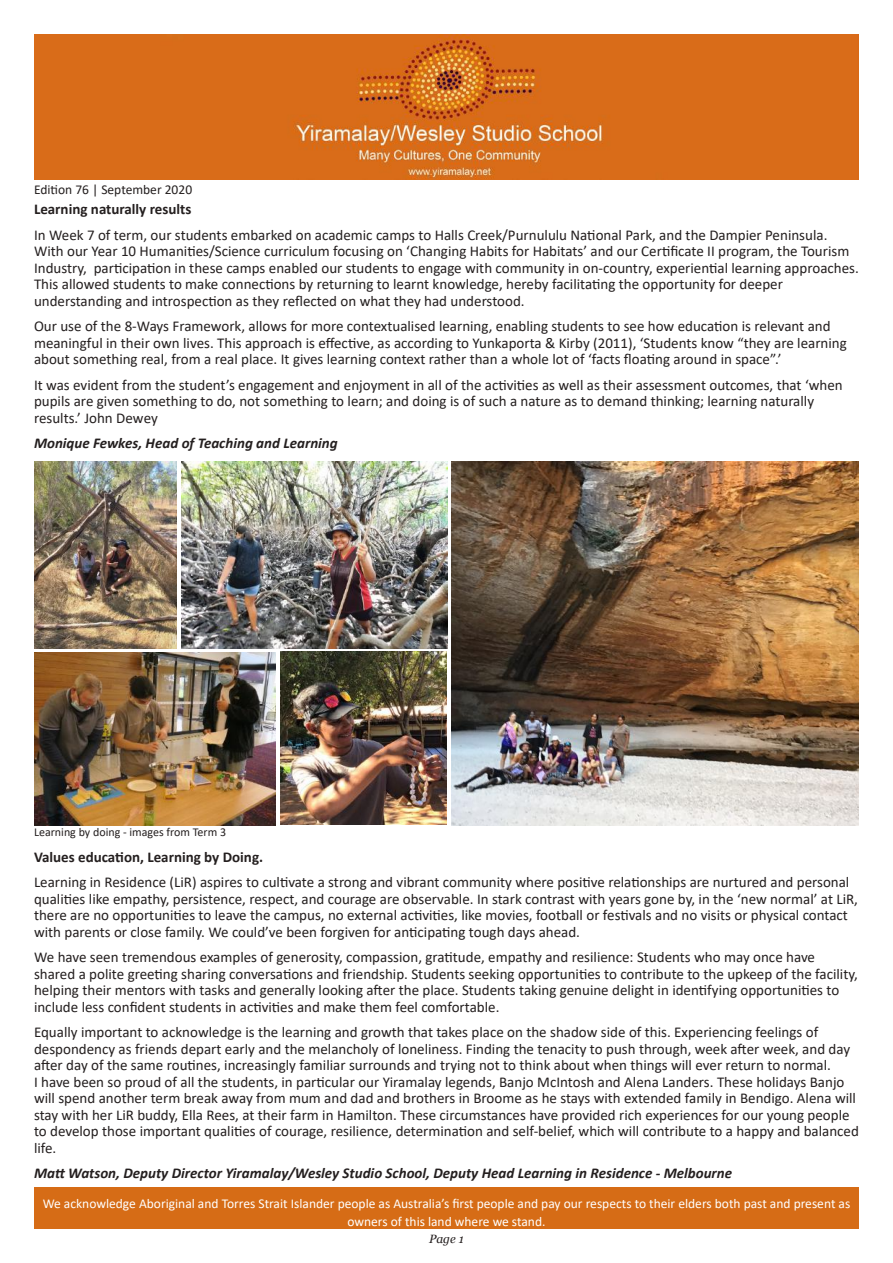
<style>
.page{position:relative;width:893px;height:1263px;background:#fff}
.page>*{position:absolute;margin:0;border:0;box-sizing:border-box;transform-origin:0 0}
.t1{font:15px/16.5px "Calibri";color:#241f1f}
.t2{font:italic 700 15px "Calibri";color:#241f1f}
.t3{font:700 15px "Calibri";color:#241f1f}
.t4{font:13.5px/18px "Calibri";color:#fff;text-align:center}
.t5{font:13.5px "Calibri";color:#241f1f}
.t6{font:12px "Calibri";color:#241f1f}
.t7{font:italic 12px "Georgia";color:#241f1f}
</style>
<div class="page">
<img style="left:34px;top:34px;width:825px;height:146px">
<div style="left:34px;top:1187px;width:825px;height:42px;background:#d66c16"></div>
<img style="left:280px;top:652px;width:166px;height:173px">
<img style="left:34px;top:652px;width:242px;height:173px">
<img style="left:181px;top:461px;width:267px;height:187px">
<img style="left:34px;top:461px;width:143px;height:188px">
<img style="left:451px;top:461px;width:408px;height:364px">
<p class="t5" style="left:34px;top:180px;width:160px">Edition 76 | September 2020</p>
<p class="t3" style="left:34px;top:199px;width:159px">Learning naturally results</p>
<p class="t1" style="left:34px;top:226px;width:826px">In Week 7 of term, our students embarked on academic camps to Halls Creek/Purnululu National Park, and the Dampier Peninsula.<br>With our Year 10 Humanities/Science curriculum focusing on ‘Changing Habits for Habitats’ and our Certificate II program, the Tourism Industry, participation in these camps enabled our students to engage with community in on-country, experiential learning approaches.<br>This allowed students to make connections by returning to learnt knowledge, hereby facilitating the opportunity for deeper understanding and introspection as they reflected on what they had understood.</p>
<p class="t1" style="left:34px;top:318px;width:814px">Our use of the 8-Ways Framework, allows for more contextualised learning, enabling students to see how education is relevant and meaningful in their own lives. This approach is effective, as according to Yunkaporta &amp; Kirby (2011), ‘Students know “they are learning about something real, from a real place. It gives learning context rather than a whole lot of ‘facts floating around in space”.’</p>
<p class="t1" style="left:34px;top:376px;width:810px">It was evident from the student’s engagement and enjoyment in all of the activities as well as their assessment outcomes, that ‘when pupils are given something to do, not something to learn; and doing is of such a nature as to demand thinking; learning naturally results.’ John Dewey</p>
<p class="t2" style="left:34px;top:433px;width:305px">Monique Fewkes, Head of Teaching and Learning</p>
<p class="t6" style="left:34px;top:824px;width:194px">Learning by doing - images from Term 3</p>
<p class="t3" style="left:34px;top:846px;width:231px">Values education, Learning by Doing.</p>
<p class="t1" style="left:34px;top:873px;width:825px">Learning in Residence (LiR) aspires to cultivate a strong and vibrant community where positive relationships are nurtured and personal qualities like empathy, persistence, respect, and courage are observable. In stark contrast with years gone by, in the ‘new normal’ at LiR, there are no opportunities to leave the campus, no external activities, like movies, football or festivals and no visits or physical contact with parents or close family. We could’ve been forgiven for anticipating tough days ahead.</p>
<p class="t1" style="left:34px;top:948px;width:825px">We have seen tremendous examples of generosity, compassion, gratitude, empathy and resilience: Students who may once have shared a polite greeting sharing conversations and friendship. Students seeking opportunities to contribute to the upkeep of the facility, helping their mentors with tasks and generally looking after the place. Students taking genuine delight in identifying opportunities to include less confident students in activities and make them feel comfortable.</p>
<p class="t1" style="left:34px;top:1023px;width:826px">Equally important to acknowledge is the learning and growth that takes place on the shadow side of this. Experiencing feelings of despondency as friends depart early and the melancholy of loneliness. Finding the tenacity to push through, week after week, and day after day of the same routines, increasingly familiar surrounds and trying not to think about when things will ever return to normal.<br>I have been so proud of all the students, in particular our Yiramalay legends, Banjo McIntosh and Alena Landers. These holidays Banjo will spend another term break away from mum and dad and brothers in Broome as he stays with extended family in Bendigo. Alena will stay with her LiR buddy, Ella Rees, at their farm in Hamilton. These circumstances have provided rich experiences for our young people to develop those important qualities of courage, resilience, determination and self-belief, which will contribute to a happy and balanced life.</p>
<p class="t2" style="left:34px;top:1162px;width:700px">Matt Watson, Deputy Director Yiramalay/Wesley Studio School, Deputy Head Learning in Residence - Melbourne</p>
<p class="t4" style="left:43px;top:1194px;width:809px">We acknowledge Aboriginal and Torres Strait Islander people as Australia’s first people and pay our respects to their elders both past and present as owners of this land where we stand.</p>
<p class="t7" style="left:429px;top:1231px;width:36px">Page 1</p>
</div>
